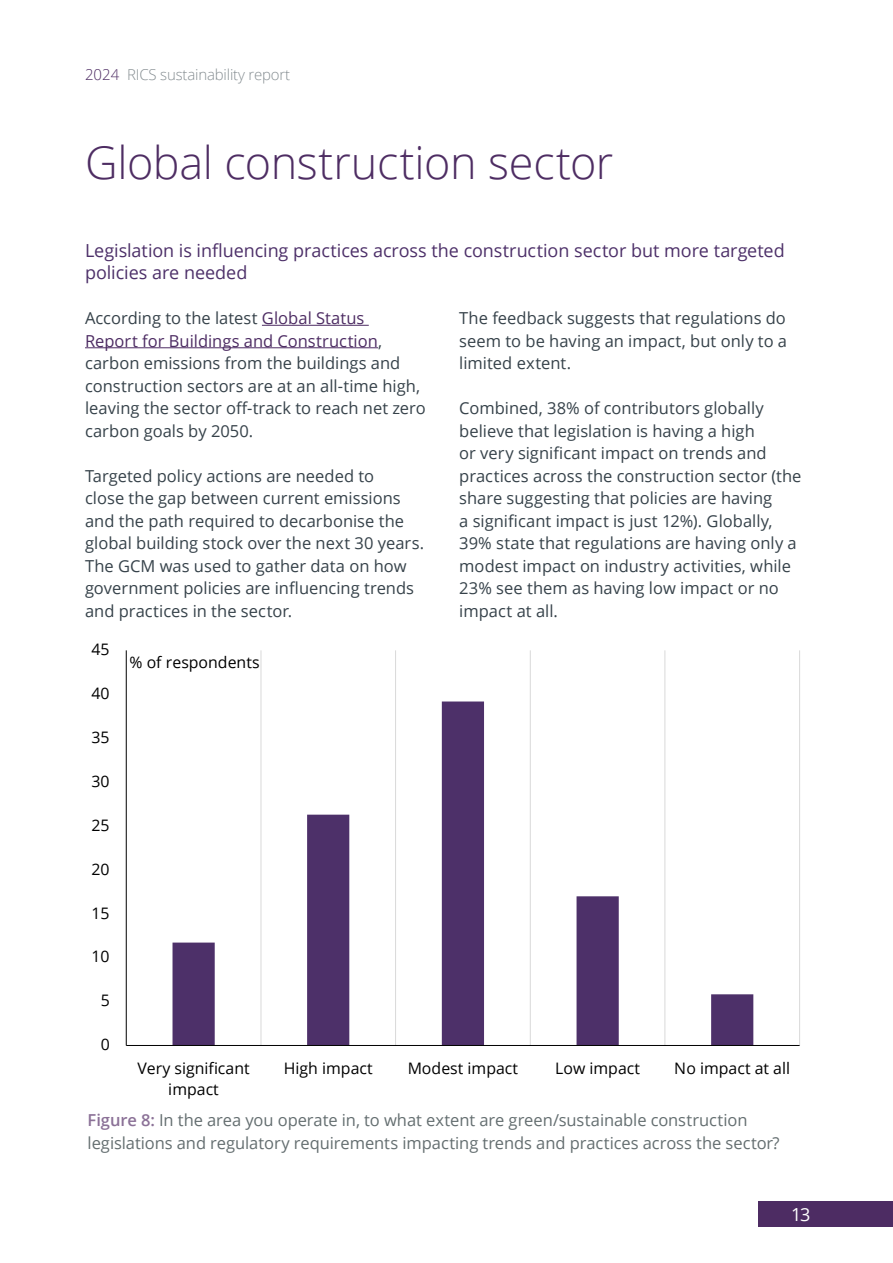
<style>
.page{position:relative;width:893px;height:1263px;background:#fff}
.page>*{position:absolute;margin:0;border:0;box-sizing:border-box;transform-origin:0 0}
.t1{font:300 45px "Open Sans";letter-spacing:-.01em;color:#4e2d63}
.t2{font:18px/22.5px "Open Sans";letter-spacing:-.005em;color:#4d3069}
.t3{font:18px "Open Sans";color:#fff}
.t4{font:16.5px/22.5px "Open Sans";color:#36424a}
.t5{font:16.5px/22.5px "Open Sans";letter-spacing:-.005em;color:#646e70}
.t6{font:15.9px/21.6px "Open Sans";color:#000;text-align:center}
.t7{font:300 15px "Open Sans";letter-spacing:-.01em;color:#868e92}
.s1{color:#4d2c63}
.s2{font-weight:600;color:#8b7197}
</style>
<div class="page">
<div style="left:759px;top:1202px;width:134px;height:25px;background:#4d2c63"></div>
<hr style="left:262px;top:325px;width:107px;height:1px;background:#4d2c63">
<hr style="left:85px;top:347px;width:293px;height:1px;background:#4d2c63">
<hr style="left:261px;top:650px;width:1px;height:395px;background:#d9d9d9">
<hr style="left:395px;top:650px;width:1px;height:395px;background:#d9d9d9">
<hr style="left:530px;top:650px;width:1px;height:395px;background:#d9d9d9">
<hr style="left:664px;top:650px;width:1px;height:395px;background:#d9d9d9">
<hr style="left:799px;top:650px;width:1px;height:395px;background:#d9d9d9">
<svg style="left:173px;top:701px;width:580px;height:344px"></svg>
<hr style="left:126px;top:650px;width:1px;height:395px;background:#000">
<hr style="left:126px;top:1045px;width:674px;height:1px;background:#000">
<p class="t7" style="left:85px;top:64px;width:207px"><span class="s1">2024</span> RICS sustainability report</p>
<h1 class="t1" style="left:85px;top:131px;width:530px">Global construction sector</h1>
<p class="t2" style="left:85px;top:238px;width:701px">Legislation is influencing practices across the construction sector but more targeted policies are needed</p>
<p class="t4" style="left:85px;top:306px;width:342px">According to the latest <span class="s1">Global Status<br>Report for Buildings and Construction</span>, carbon emissions from the buildings and construction sectors are at an all-time high, leaving the sector off-track to reach net zero carbon goals by 2050.</p>
<p class="t4" style="left:85px;top:464px;width:341px">Targeted policy actions are needed to<br>close the gap between current emissions and the path required to decarbonise the global building stock over the next 30 years.<br>The GCM was used to gather data on how government policies are influencing trends and practices in the sector.</p>
<p class="t4" style="left:459px;top:306px;width:329px;text-align:justify">The feedback suggests that regulations do seem to be having an impact, but only to a limited extent.</p>
<p class="t4" style="left:459px;top:396px;width:344px">Combined, 38% of contributors globally believe that legislation is having a high<br>or very significant impact on trends and practices across the construction sector (the share suggesting that policies are having<br>a significant impact is just 12%). Globally, 39% state that regulations are having only a modest impact on industry activities, while 23% see them as having low impact or no impact at all.</p>
<p class="t6" style="left:92px;top:638px;width:20px">45</p>
<p class="t6" style="left:92px;top:682px;width:20px">40</p>
<p class="t6" style="left:92px;top:726px;width:20px">35</p>
<p class="t6" style="left:92px;top:770px;width:20px">30</p>
<p class="t6" style="left:92px;top:814px;width:20px">25</p>
<p class="t6" style="left:92px;top:858px;width:20px">20</p>
<p class="t6" style="left:92px;top:901px;width:20px">15</p>
<p class="t6" style="left:92px;top:945px;width:20px">10</p>
<p class="t6" style="left:101px;top:989px;width:11px">5</p>
<p class="t6" style="left:101px;top:1033px;width:11px">0</p>
<p class="t6" style="left:130px;top:651px;width:131px">% of respondents</p>
<p class="t6" style="left:137px;top:1057px;width:114px">Very significant impact</p>
<p class="t6" style="left:284px;top:1057px;width:90px">High impact</p>
<p class="t6" style="left:408px;top:1057px;width:112px">Modest impact</p>
<p class="t6" style="left:555px;top:1057px;width:86px">Low impact</p>
<p class="t6" style="left:674px;top:1057px;width:117px">No impact at all</p>
<p class="t5" style="left:88px;top:1108px;width:693px"><span class="s2">Figure 8:</span> In the area you operate in, to what extent are green/sustainable construction legislations and regulatory requirements impacting trends and practices across the sector?</p>
<p class="t3" style="left:791px;top:1202px;width:21px">13</p>
</div>
